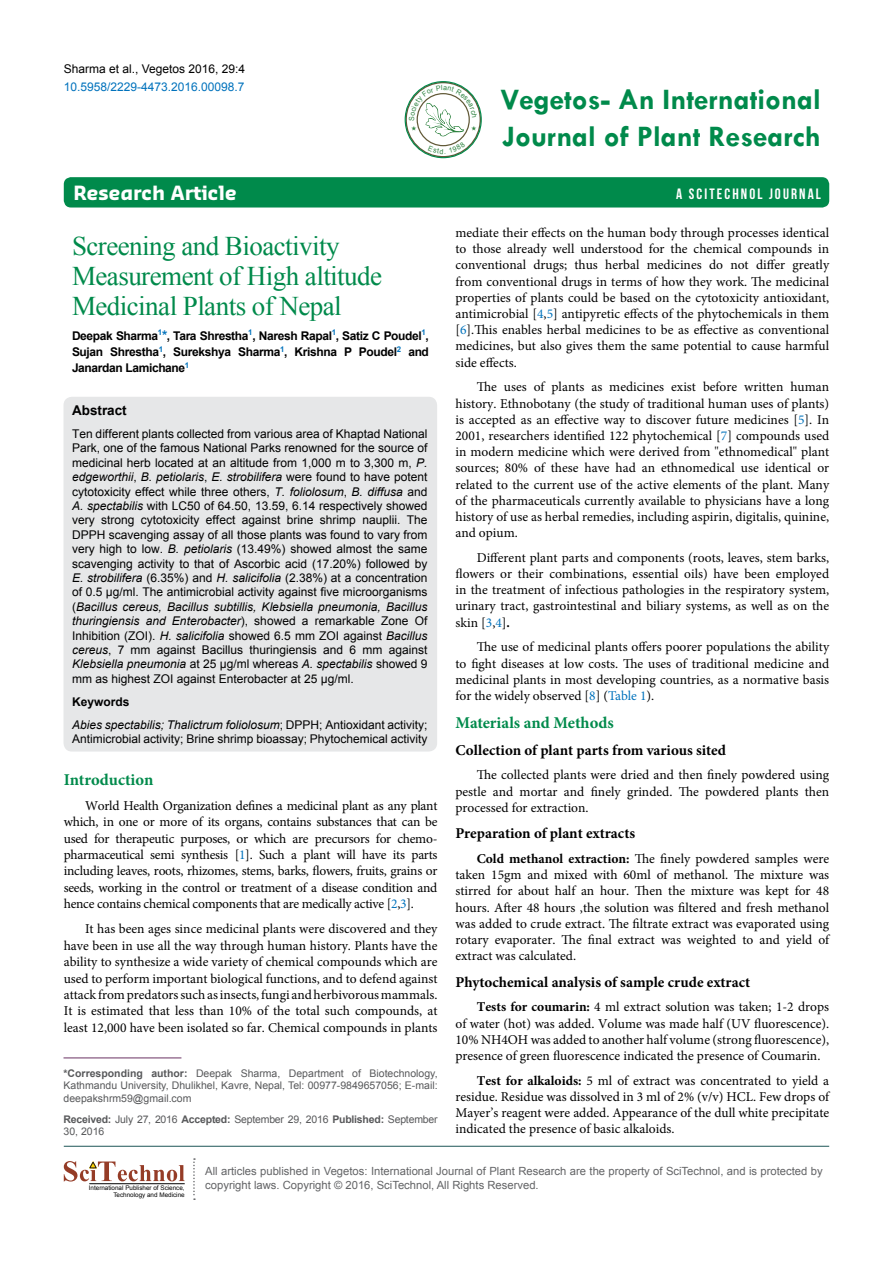
<style>
.page{position:relative;width:893px;height:1263px;background:#fff}
.page>*{position:absolute;margin:0;border:0;box-sizing:border-box;transform-origin:0 0}
.t1{font:700 30px "Tw Cen";color:#008a4b}
.t2{font:27px/30px "Times New Roman";letter-spacing:-.02em;color:#008a4b}
.t3{font:700 19.2px "Sansa";color:#fff}
.t4{font:700 16.5px "Minion Pro";color:#008a4b}
.t5{font:700 15px "Minion Pro";color:#000}
.t6{font:15px "Bebas Neue";letter-spacing:.14em;color:#fff}
.t7{font:13.5px/16.2px "Minion Pro";color:#000;text-align:justify}
.t8{font:700 13.5px "Arial";color:#000}
.t9{font:12px/14.4px "Arial";color:#000;text-align:justify}
.t10{font:700 12px/16.2px "Arial";letter-spacing:-.03em;color:#000;text-align:justify}
.t11{font:italic 12px/23px "Arial";color:#000}
.t12{font:12px "Arial";color:#0072bc}
.t13{font:11.25px/13.5px "Arial";color:#636466}
.t14{font:10.5px/12.6px "Arial";color:#58595b;text-align:justify}
.t15{font:10.5px/12.6px "Arial";letter-spacing:-.02em;color:#58595b}
.t16{font:6.3px/7.6px "Arial";color:#000;text-align:right}
.s1{font-size:13.5px;color:#0072bc}
.s2{font-style:italic}
.s3{font-weight:700;font-style:normal}
.s4{font-style:normal}
.s5{color:#0072bc}
.s6{font-weight:700}
</style>
<div class="page">
<div style="left:64px;top:177px;width:765px;height:30px;background:#008a4b;border-radius:7px"></div>
<hr style="left:64px;top:1146px;width:765px;height:1px;background:#1d5557">
<svg style="left:193px;top:1158px;width:2px;height:42px"></svg>
<svg style="left:64px;top:1161px;width:121px;height:20px"></svg>
<hr style="left:89px;top:1183px;width:96px;height:1px;background:#000">
<svg style="left:406px;top:83px;width:74px;height:74px"></svg>
<div style="left:417px;top:94px;width:52px;height:52px;background:#fff;border-radius:50%"></div>
<div style="left:405px;top:81px;width:77px;height:77px;border:1px solid #008a4b;border-radius:50%"></div>
<div style="left:64px;top:397px;width:373px;height:354px;background:#e6e7e8;border-radius:9px"></div>
<hr style="left:64px;top:1057px;width:117px;height:1px;background:#693163">
<svg style="left:428px;top:142px;width:37px;height:12px"></svg>
<svg style="left:409px;top:85px;width:68px;height:51px"></svg>
<p class="t9" style="left:64px;top:62px;width:183px">Sharma et al., Vegetos 2016, 29:4</p>
<p class="t12" style="left:64px;top:79px;width:182px">10.5958/2229-4473.2016.00098.7</p>
<h1 class="t1" style="left:500px;top:81px;width:322px">Vegetos- An International</h1>
<h1 class="t1" style="left:502px;top:119px;width:320px">Journal of Plant Research</h1>
<h3 class="t3" style="left:74px;top:181px;width:165px">Research Article</h3>
<p class="t6" style="left:676px;top:186px;width:146px">A SCITECHNOL JOURNAL</p>
<h2 class="t2" style="left:72px;top:231px;width:312px">Screening and Bioactivity<br>Measurement of High altitude<br>Medicinal Plants of Nepal</h2>
<p class="t10" style="left:72px;top:328px;width:358px">Deepak Sharma<sup>1</sup><span class="s1">*</span>, Tara Shrestha<sup>1</sup>, Naresh Rapal<sup>1</sup>, Satiz C Poudel<sup>1</sup>, Sujan Shrestha<sup>1</sup>, Surekshya Sharma<sup>1</sup>, Krishna P Poudel<sup>2</sup> and Janardan Lamichane<sup>1</sup></p>
<p class="t8" style="left:72px;top:401px;width:56px">Abstract</p>
<p class="t9" style="left:72px;top:427px;width:357px">Ten different plants collected from various area of Khaptad National Park, one of the famous National Parks renowned for the source of medicinal herb located at an altitude from 1,000 m to 3,300 m, <span class="s2">P. edgeworthii</span>, <span class="s2">B. petiolaris</span>, <span class="s2">E. strobilifera</span> were found to have potent cytotoxicity effect while three others, <span class="s2">T. foliolosum</span>, <span class="s2">B. diffusa</span> and <span class="s2">A. spectabilis</span> with LC50 of 64.50, 13.59, 6.14 respectively showed very strong cytotoxicity effect against brine shrimp nauplii. The DPPH scavenging assay of all those plants was found to vary from very high to low. <span class="s2">B. petiolaris</span> (13.49%) showed almost the same scavenging activity to that of Ascorbic acid (17.20%) followed by <span class="s2">E. strobilifera</span> (6.35%) and <span class="s2">H. salicifolia</span> (2.38%) at a concentration of 0.5 µg/ml. The antimicrobial activity against five microorganisms (<span class="s2">Bacillus cereus, Bacillus subtillis, Klebsiella pneumonia, Bacillus thuringiensis and Enterobacter</span>), showed a remarkable Zone Of Inhibition (ZOI). <span class="s2">H. salicifolia</span> showed 6.5 mm ZOI against <span class="s2">Bacillus cereus</span>, 7 mm against Bacillus thuringiensis and 6 mm against <span class="s2">Klebsiella pneumonia</span> at 25 µg/ml whereas <span class="s2">A. spectabilis</span> showed 9 mm as highest ZOI against Enterobacter at 25 µg/ml.</p>
<p class="t11" style="left:72px;top:690px;width:357px"><span class="s3">Keywords<br></span>Abies spectabilis; Thalictrum foliolosum<span class="s4">; DPPH; Antioxidant activity;</span></p>
<p class="t9" style="left:72px;top:732px;width:357px">Antimicrobial activity; Brine shrimp bioassay; Phytochemical activity</p>
<p class="t4" style="left:64px;top:768px;width:91px">Introduction</p>
<p class="t7" style="left:64px;top:797px;width:375px;text-indent:21px">World Health Organization defines a medicinal plant as any plant which, in one or more of its organs, contains substances that can be used for therapeutic purposes, or which are precursors for chemo&shy;pharmaceutical semi synthesis [<span class="s5">1</span>]. Such a plant will have its parts including leaves, roots, rhizomes, stems, barks, flowers, fruits, grains or seeds, working in the control or treatment of a disease condition and hence contains chemical components that are medically active [<span class="s5">2</span>,<span class="s5">3</span>].</p>
<p class="t7" style="left:64px;top:921px;width:375px;text-indent:21px">It has been ages since medicinal plants were discovered and they have been in use all the way through human history. Plants have the ability to synthesize a wide variety of chemical compounds which are used to perform important biological functions, and to defend against attack from predators such as insects, fungi and herbivorous mammals.<br>It is estimated that less than 10% of the total such compounds, at least 12,000 have been isolated so far. Chemical compounds in plants</p>
<p class="t14" style="left:64px;top:1067px;width:376px"><span class="s6">*Corresponding author:</span> Deepak Sharma, Department of Biotechnology, Kathmandu University, Dhulikhel, Kavre, Nepal, Tel: 00977-9849657056; E-mail: deepakshrm59@gmail.com</p>
<p class="t15" style="left:63px;top:1113px;width:376px"><span class="s6">Received:</span> July 27, 2016 <span class="s6">Accepted:</span> September 29, 2016 <span class="s6">Published:</span> September<br>30, 2016</p>
<p class="t7" style="left:455px;top:225px;width:375px">mediate their effects on the human body through processes identical to those already well understood for the chemical compounds in conventional drugs; thus herbal medicines do not differ greatly from conventional drugs in terms of how they work. The medicinal properties of plants could be based on the cytotoxicity antioxidant, antimicrobial [<span class="s5">4</span>,<span class="s5">5</span>] antipyretic effects of the phytochemicals in them [<span class="s5">6</span>].This enables herbal medicines to be as effective as conventional medicines, but also gives them the same potential to cause harmful side effects.</p>
<p class="t7" style="left:455px;top:379px;width:375px;text-indent:21px">The uses of plants as medicines exist before written human history. Ethnobotany (the study of traditional human uses of plants) is accepted as an effective way to discover future medicines [<span class="s5">5</span>]. In 2001, researchers identified 122 phytochemical [<span class="s5">7</span>] compounds used in modern medicine which were derived from "ethnomedical" plant sources; 80% of these have had an ethnomedical use identical or related to the current use of the active elements of the plant. Many of the pharmaceuticals currently available to physicians have a long history of use as herbal remedies, including aspirin, digitalis, quinine, and opium.</p>
<p class="t7" style="left:455px;top:549px;width:375px;text-indent:21px">Different plant parts and components (roots, leaves, stem barks, flowers or their combinations, essential oils) have been employed in the treatment of infectious pathologies in the respiratory system, urinary tract, gastrointestinal and biliary systems, as well as on the skin [<span class="s5">3</span>,<span class="s5">4</span>]<span class="s6">.</span></p>
<p class="t7" style="left:455px;top:639px;width:375px;text-indent:21px">The use of medicinal plants offers poorer populations the ability to fight diseases at low costs. The uses of traditional medicine and medicinal plants in most developing countries, as a normative basis for the widely observed [<span class="s5">8</span>] (<span class="s5">Table 1</span>).</p>
<p class="t4" style="left:455px;top:711px;width:160px">Materials and Methods</p>
<p class="t5" style="left:455px;top:739px;width:272px">Collection of plant parts from various sited</p>
<p class="t7" style="left:455px;top:767px;width:375px;text-indent:21px">The collected plants were dried and then finely powdered using pestle and mortar and finely grinded. The powdered plants then processed for extraction.</p>
<p class="t5" style="left:455px;top:823px;width:181px">Preparation of plant extracts</p>
<p class="t7" style="left:455px;top:851px;width:375px;text-indent:21px"><span class="s6">Cold methanol extraction:</span> The finely powdered samples were taken 15gm and mixed with 60ml of methanol. The mixture was stirred for about half an hour. Then the mixture was kept for 48 hours. After 48 hours ,the solution was filtered and fresh methanol was added to crude extract. The filtrate extract was evaporated using rotary evaporater. The final extract was weighted to and yield of extract was calculated.</p>
<p class="t5" style="left:455px;top:971px;width:296px">Phytochemical analysis of sample crude extract</p>
<p class="t7" style="left:455px;top:999px;width:375px;text-indent:21px"><span class="s6">Tests for coumarin:</span> 4 ml extract solution was taken; 1-2 drops of water (hot) was added. Volume was made half (UV fluorescence).<br>10% NH4OH was added to another half volume (strong fluorescence), presence of green fluorescence indicated the presence of Coumarin.</p>
<p class="t7" style="left:455px;top:1072px;width:375px;text-indent:21px"><span class="s6">Test for alkaloids:</span> 5 ml of extract was concentrated to yield a residue. Residue was dissolved in 3 ml of 2% (v/v) HCL. Few drops of Mayer’s reagent were added. Appearance of the dull white precipitate indicated the presence of basic alkaloids.</p>
<p class="t16" style="left:89px;top:1184px;width:97px">International Publisher of Science,<br>Technology and Medicine</p>
<p class="t13" style="left:205px;top:1165px;width:619px">All articles published in Vegetos: International Journal of Plant Research are the property of SciTechnol, and is protected by copyright laws. Copyright © 2016, SciTechnol, All Rights Reserved.</p>
</div>
